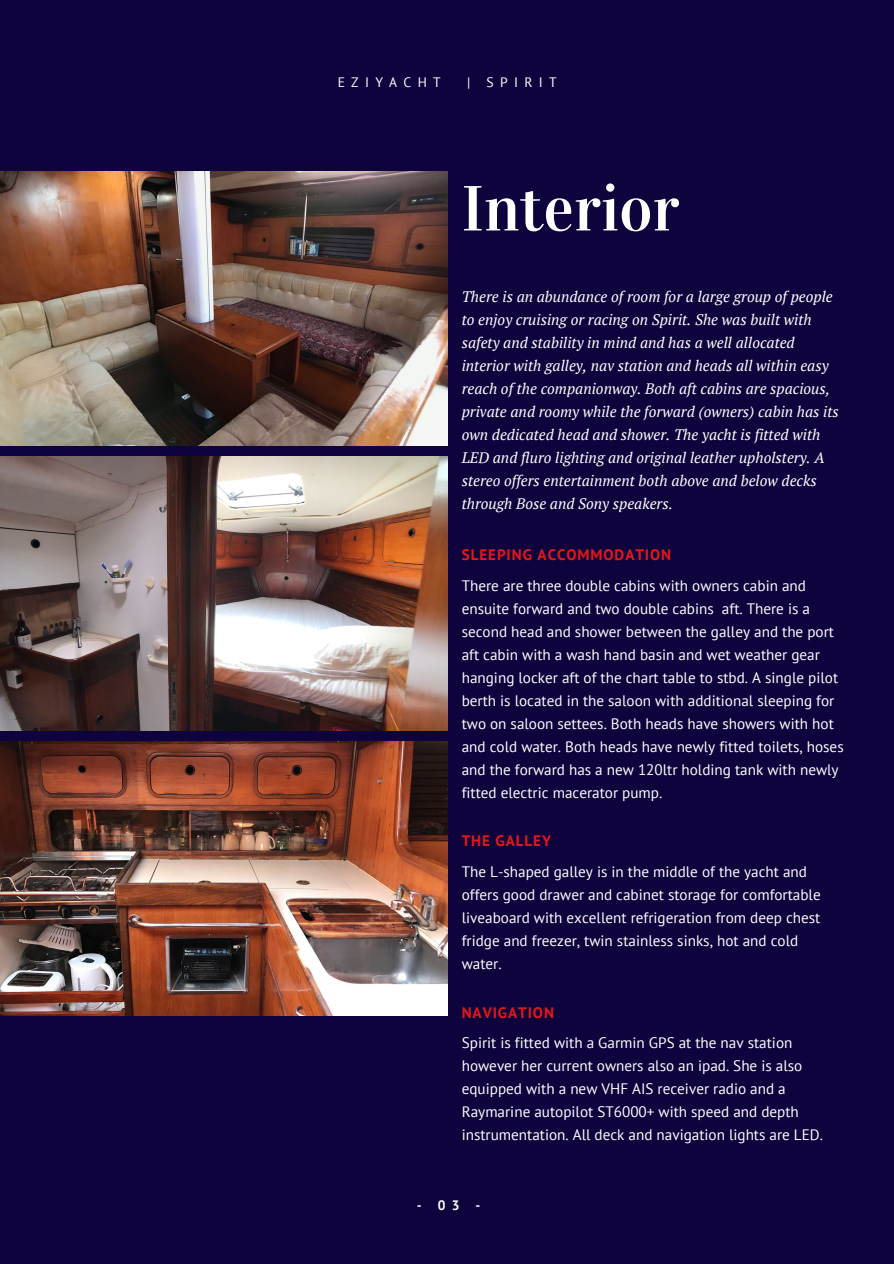
<style>
.page{position:relative;width:894px;height:1264px;background:#fff}
.page>*{position:absolute;margin:0;border:0;box-sizing:border-box;transform-origin:0 0}
.t1{font:63.6px "Vidaloka";color:#fff}
.t2{font:15.15px/23px "PT Sans";color:#fff}
.t3{font:italic 15.15px/23px "PT Serif";color:#fff}
.t4{font:700 15.15px "PT Sans";letter-spacing:.06em;color:#e41818}
.t5{font:13.65px "PT Sans";letter-spacing:.46em;color:#fff}
.t6{font:700 13.65px "PT Sans";color:#fff}
</style>
<div class="page">
<div style="left:0;top:0;width:893px;height:1263px;background:#0f033d"></div>
<img style="left:0;top:172px;width:447px;height:273px">
<img style="left:0;top:456px;width:447px;height:274px">
<img style="left:0;top:741px;width:447px;height:274px">
<p class="t5" style="left:337px;top:73px;width:105px">EZIYACHT</p>
<p class="t5" style="left:467px;top:73px;width:91px">| SPIRIT</p>
<h1 class="t1" style="left:461px;top:171px;width:219px">Interior</h1>
<p class="t3" style="left:461px;top:284px;width:378px">There is an abundance of room for a large group of people to enjoy cruising or racing on Spirit. She was built with safety and stability in mind and has a well allocated interior with galley, nav station and heads all within easy reach of the companionway. Both aft cabins are spacious, private and roomy while the forward (owners) cabin has its own dedicated head and shower. The yacht is fitted with LED and fluro lighting and original leather upholstery. A stereo offers entertainment both above and below decks through Bose and Sony speakers.</p>
<p class="t4" style="left:461px;top:545px;width:211px">SLEEPING ACCOMMODATION</p>
<p class="t2" style="left:461px;top:574px;width:383px">There are three double cabins with owners cabin and ensuite forward and two double cabins aft. There is a second head and shower between the galley and the port aft cabin with a wash hand basin and wet weather gear hanging locker aft of the chart table to stbd. A single pilot berth is located in the saloon with additional sleeping for two on saloon settees. Both heads have showers with hot and cold water. Both heads have newly fitted toilets, hoses and the forward has a new 120ltr holding tank with newly fitted electric macerator pump.</p>
<p class="t4" style="left:461px;top:831px;width:91px">THE GALLEY</p>
<p class="t2" style="left:461px;top:859px;width:360px">The L-shaped galley is in the middle of the yacht and offers good drawer and cabinet storage for comfortable liveaboard with excellent refrigeration from deep chest fridge and freezer, twin stainless sinks, hot and cold water.</p>
<p class="t4" style="left:461px;top:1002px;width:94px">NAVIGATION</p>
<p class="t2" style="left:461px;top:1031px;width:363px">Spirit is fitted with a Garmin GPS at the nav station however her current owners also an ipad. She is also equipped with a new VHF AIS receiver radio and a Raymarine autopilot ST6000+ with speed and depth instrumentation. All deck and navigation lights are LED.</p>
<p class="t6" style="left:417px;top:1195px;width:65px">-03-</p>
</div>
